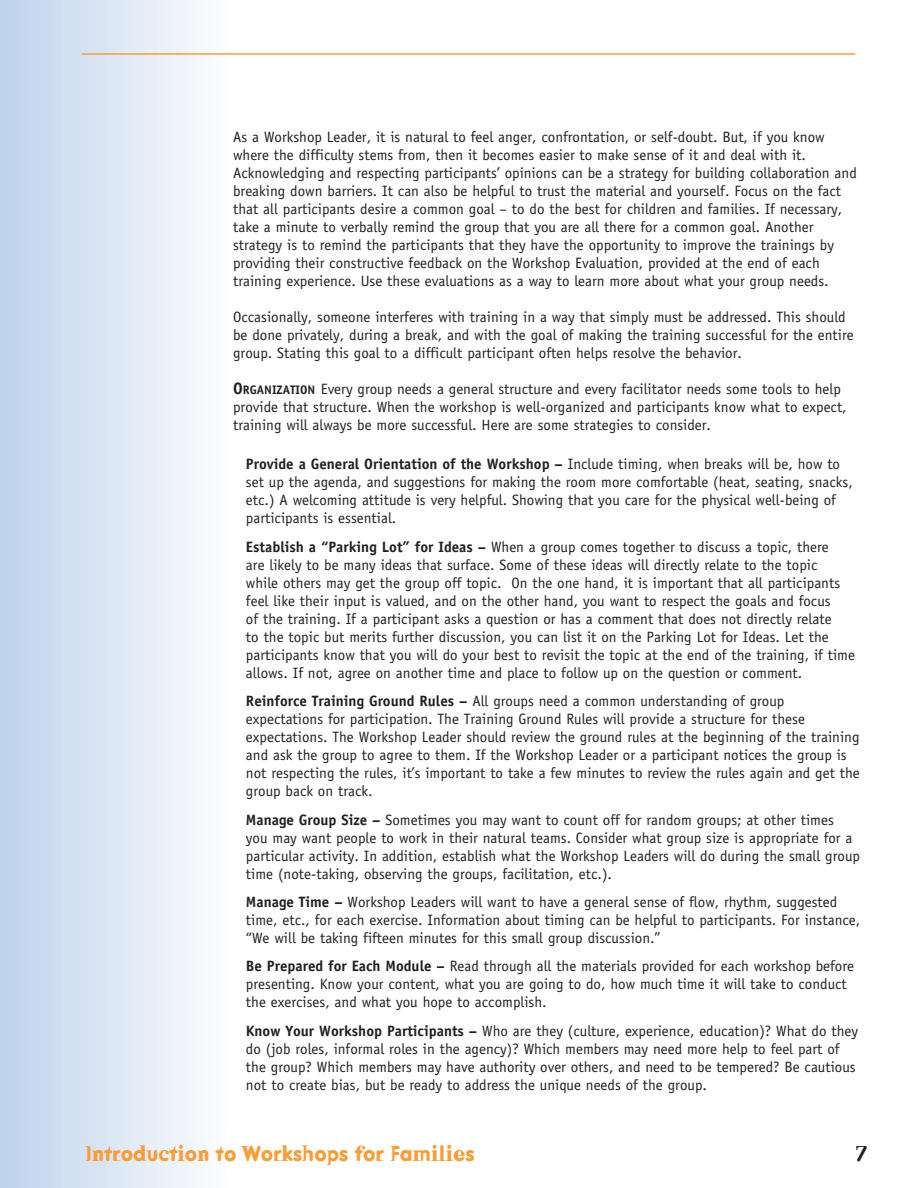
<style>
.page{position:relative;width:918px;height:1188px;background:#fff}
.page>*{position:absolute;margin:0;border:0;box-sizing:border-box;transform-origin:0 0}
.t1{font:700 21px "Dead History";color:#f89d38}
.t2{font:700 21px "Dead History";color:#231f20}
.t3{font:15px/18px "Officina Sans";color:#231f20}
.s1{font-weight:700;font-size:16.5px}
.s2{font-weight:700;font-size:12.3px}
.s3{font-weight:700}
</style>
<div class="page">
<div style="left:0;top:0;width:230px;height:1188px;background:linear-gradient(to right,#bed2ec,#fdfefe)"></div>
<hr style="left:82px;top:53px;width:773px;height:2px;background:#f89d38">
<p class="t3" style="left:233px;top:128px;width:625px">As a Workshop Leader, it is natural to feel anger, confrontation, or self-doubt. But, if you know where the difficulty stems from, then it becomes easier to make sense of it and deal with it.<br>Acknowledging and respecting participants’ opinions can be a strategy for building collaboration and breaking down barriers. It can also be helpful to trust the material and yourself. Focus on the fact that all participants desire a common goal – to do the best for children and families. If necessary, take a minute to verbally remind the group that you are all there for a common goal. Another strategy is to remind the participants that they have the opportunity to improve the trainings by providing their constructive feedback on the Workshop Evaluation, provided at the end of each training experience. Use these evaluations as a way to learn more about what your group needs.</p>
<p class="t3" style="left:233px;top:308px;width:622px">Occasionally, someone interferes with training in a way that simply must be addressed. This should be done privately, during a break, and with the goal of making the training successful for the entire group. Stating this goal to a difficult participant often helps resolve the behavior.</p>
<p class="t3" style="left:233px;top:380px;width:615px"><span class="s1">O</span><span class="s2">RGANIZATION</span> Every group needs a general structure and every facilitator needs some tools to help provide that structure. When the workshop is well-organized and participants know what to expect, training will always be more successful. Here are some strategies to consider.</p>
<p class="t3" style="left:246px;top:455px;width:608px"><span class="s3">Provide a General Orientation of the Workshop –</span> Include timing, when breaks will be, how to set up the agenda, and suggestions for making the room more comfortable (heat, seating, snacks, etc.) A welcoming attitude is very helpful. Showing that you care for the physical well-being of participants is essential.</p>
<p class="t3" style="left:246px;top:538px;width:611px"><span class="s3">Establish a “Parking Lot” for Ideas –</span> When a group comes together to discuss a topic, there<br>are likely to be many ideas that surface. Some of these ideas will directly relate to the topic<br>while others may get the group off topic. On the one hand, it is important that all participants feel like their input is valued, and on the other hand, you want to respect the goals and focus<br>of the training. If a participant asks a question or has a comment that does not directly relate<br>to the topic but merits further discussion, you can list it on the Parking Lot for Ideas. Let the participants know that you will do your best to revisit the topic at the end of the training, if time allows. If not, agree on another time and place to follow up on the question or comment.</p>
<p class="t3" style="left:246px;top:692px;width:615px"><span class="s3">Reinforce Training Ground Rules –</span> All groups need a common understanding of group expectations for participation. The Training Ground Rules will provide a structure for these expectations. The Workshop Leader should review the ground rules at the beginning of the training and ask the group to agree to them. If the Workshop Leader or a participant notices the group is not respecting the rules, it’s important to take a few minutes to review the rules again and get the group back on track.</p>
<p class="t3" style="left:246px;top:810px;width:616px"><span class="s3">Manage Group Size –</span> Sometimes you may want to count off for random groups; at other times<br>you may want people to work in their natural teams. Consider what group size is appropriate for a particular activity. In addition, establish what the Workshop Leaders will do during the small group time (note-taking, observing the groups, facilitation, etc.).</p>
<p class="t3" style="left:246px;top:893px;width:616px"><span class="s3">Manage Time –</span> Workshop Leaders will want to have a general sense of flow, rhythm, suggested time, etc., for each exercise. Information about timing can be helpful to participants. For instance, “We will be taking fifteen minutes for this small group discussion.”</p>
<p class="t3" style="left:246px;top:957px;width:610px"><span class="s3">Be Prepared for Each Module –</span> Read through all the materials provided for each workshop before presenting. Know your content, what you are going to do, how much time it will take to conduct the exercises, and what you hope to accomplish.</p>
<p class="t3" style="left:246px;top:1022px;width:614px"><span class="s3">Know Your Workshop Participants –</span> Who are they (culture, experience, education)? What do they do (job roles, informal roles in the agency)? Which members may need more help to feel part of the group? Which members may have authority over others, and need to be tempered? Be cautious not to create bias, but be ready to address the unique needs of the group.</p>
<h1 class="t1" style="left:86px;top:1139px;width:391px">Introduction to Workshops for Families</h1>
<h1 class="t2" style="left:857px;top:1139px;width:12px">7</h1>
</div>
